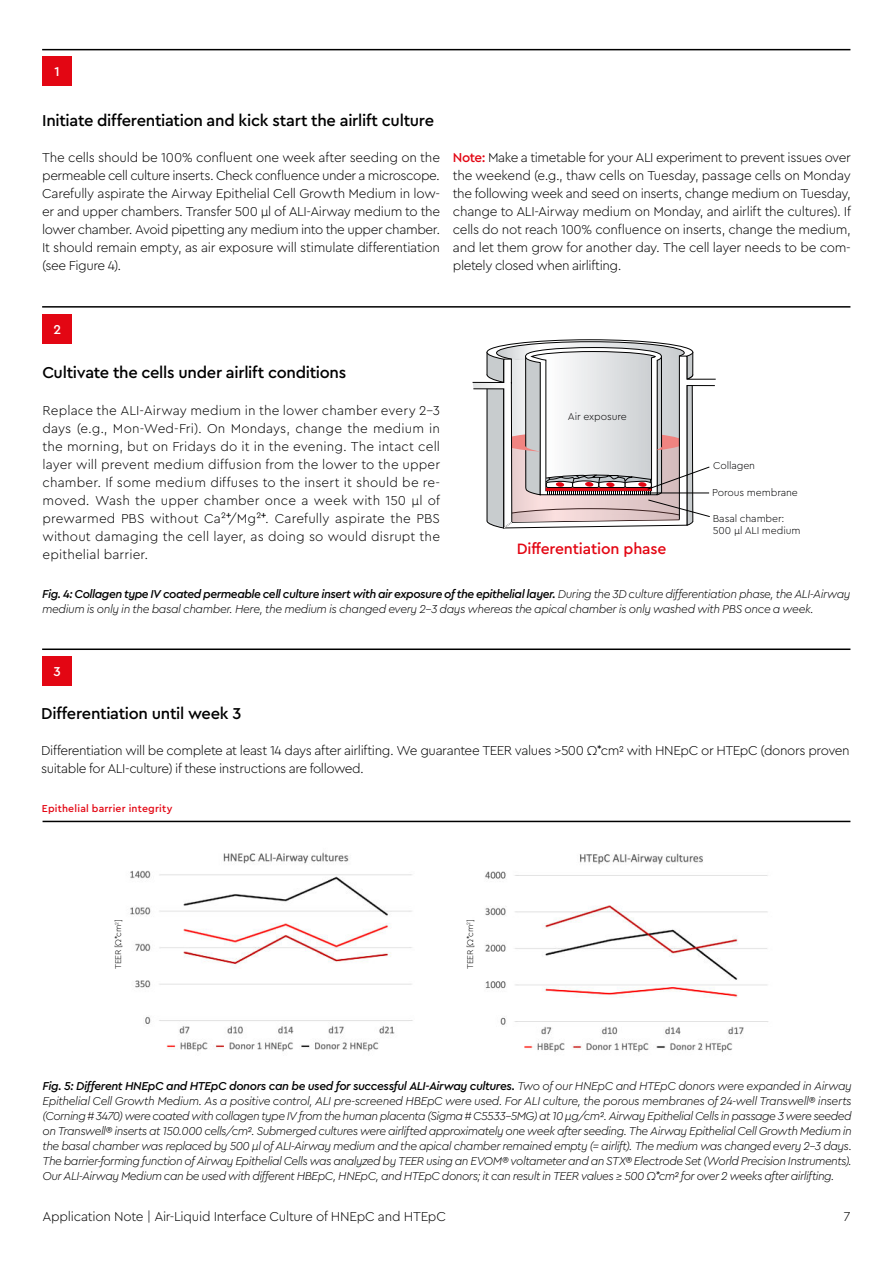
<style>
.page{position:relative;width:893px;height:1263px;background:#fff}
.page>*{position:absolute;margin:0;border:0;box-sizing:border-box;transform-origin:0 0}
.t1{font:500 16.5px "Cera Pro";letter-spacing:-.015em;color:#000}
.t2{font:500 15.75px "Cera Pro";letter-spacing:-.01em;color:#e30613}
.t3{font:300 13.5px/18px "Cera Pro";letter-spacing:-.025em;color:#000;text-align:justify}
.t4{font:500 13.5px "Cera Pro";color:#fff}
.t5{font:italic 300 12px/15px "Cera Pro";letter-spacing:-.035em;color:#000}
.t6{font:300 10.5px/12.6px "Cera Pro";letter-spacing:-.01em;color:#020203}
.t7{font:500 10.5px "Cera Pro";letter-spacing:.02em;color:#e30613}
.t8{font:300 8.7px "Cera Pro";letter-spacing:-.025em;color:#000}
.s1{font-weight:500;color:#e30613}
.s2{font-weight:400}
.s3{font-weight:500}
</style>
<div class="page">
<img style="left:130px;top:852px;width:639px;height:200px">
<div style="left:42px;top:56px;width:30px;height:30px;background:#e30613"></div>
<div style="left:42px;top:656px;width:30px;height:29px;background:#e30613"></div>
<hr style="left:42px;top:49px;width:808px;height:1px;background:#000">
<hr style="left:42px;top:306px;width:808px;height:2px;background:#000">
<hr style="left:42px;top:648px;width:808px;height:2px;background:#000">
<div style="left:42px;top:314px;width:30px;height:29px;background:#e30613"></div>
<svg style="left:472px;top:339px;width:244px;height:190px"></svg>
<hr style="left:43px;top:821px;width:807px;height:1px;background:#000">
<p class="t4" style="left:54px;top:66px;width:7px">1</p>
<p class="t1" style="left:42px;top:113px;width:393px">Initiate differentiation and kick start the airlift culture</p>
<p class="t3" style="left:42px;top:148px;width:399px">The cells should be 100% confluent one week after seeding on the permeable cell culture inserts. Check confluence under a microscope.<br>Carefully aspirate the Airway Epithelial Cell Growth Medium in low&shy;er and upper chambers. Transfer 500 µl of ALI-Airway medium to the lower chamber. Avoid pipetting any medium into the upper chamber.<br>It should remain empty, as air exposure will stimulate differentiation (see Figure 4).</p>
<p class="t3" style="left:453px;top:149px;width:399px"><span class="s1">Note:</span> Make a timetable for your ALI experiment to prevent issues over the weekend (e.g., thaw cells on Tuesday, passage cells on Monday the following week and seed on inserts, change medium on Tuesday, change to ALI-Airway medium on Monday, and airlift the cultures). If cells do not reach 100% confluence on inserts, change the medium, and let them grow for another day. The cell layer needs to be com&shy;pletely closed when airlifting.</p>
<p class="t4" style="left:53px;top:324px;width:9px">2</p>
<p class="t1" style="left:42px;top:366px;width:305px">Cultivate the cells under airlift conditions</p>
<p class="t3" style="left:43px;top:402px;width:399px">Replace the ALI-Airway medium in the lower chamber every 2–3 days (e.g., Mon-Wed-Fri). On Mondays, change the medium in the morning, but on Fridays do it in the evening. The intact cell layer will prevent medium diffusion from the lower to the upper chamber. If some medium diffuses to the insert it should be re&shy;moved. Wash the upper chamber once a week with 150 µl of prewarmed PBS without Ca²<span class="s2">⁺</span>/Mg²<span class="s2">⁺</span>. Carefully aspirate the PBS without damaging the cell layer, as doing so would disrupt the epithelial barrier.</p>
<p class="t5" style="left:42px;top:587px;width:810px"><span class="s3">Fig. 4: Collagen type IV coated permeable cell culture insert with air exposure of the epithelial layer.</span> During the 3D culture differentiation phase, the ALI-Airway medium is only in the basal chamber. Here, the medium is changed every 2-3 days whereas the apical chamber is only washed with PBS once a week.</p>
<p class="t6" style="left:568px;top:411px;width:60px">Air exposure</p>
<p class="t6" style="left:713px;top:460px;width:43px">Collagen</p>
<p class="t6" style="left:712px;top:487px;width:87px">Porous membrane</p>
<p class="t6" style="left:713px;top:512px;width:89px">Basal chamber:<br>500 µl ALI medium</p>
<p class="t2" style="left:517px;top:542px;width:151px">Differentiation phase</p>
<p class="t4" style="left:53px;top:666px;width:9px">3</p>
<p class="t1" style="left:41px;top:707px;width:202px">Differentiation until week 3</p>
<p class="t3" style="left:41px;top:741px;width:810px">Differentiation will be complete at least 14 days after airlifting. We guarantee TEER values &gt;500 Ω*cm2 with HNEpC or HTEpC (donors proven suitable for ALI-culture) if these instructions are followed.</p>
<p class="t7" style="left:42px;top:804px;width:132px">Epithelial barrier integrity</p>
<p class="t8" style="left:113px;top:969px;width:51px;rotate:-90deg">TEER [Ω*cm<sup>2</sup>]</p>
<p class="t8" style="left:464px;top:969px;width:51px;rotate:-90deg">TEER [Ω*cm<sup>2</sup>]</p>
<p class="t5" style="left:43px;top:1079px;width:811px;text-align:justify"><span class="s3">Fig. 5: Different HNEpC and HTEpC donors can be used for successful ALI-Airway cultures.</span> Two of our HNEpC and HTEpC donors were expanded in Airway Epithelial Cell Growth Medium. As a positive control, ALI pre-screened HBEpC were used. For ALI culture, the porous membranes of 24-well Transwell® inserts (Corning # 3470) were coated with collagen type IV from the human placenta (Sigma # C5533-5MG) at 10 µg/cm2. Airway Epithelial Cells in passage 3 were seeded on Transwell® inserts at 150.000 cells/cm2. Submerged cultures were airlifted approximately one week after seeding. The Airway Epithelial Cell Growth Medium in the basal chamber was replaced by 500 µl of ALI-Airway medium and the apical chamber remained empty (= airlift). The medium was changed every 2-3 days.<br>The barrier-forming function of Airway Epithelial Cells was analyzed by TEER using an EVOM® voltameter and an STX® Electrode Set (World Precision Instruments).<br>Our ALI-Airway Medium can be used with different HBEpC, HNEpC, and HTEpC donors; it can result in TEER values ≥ 500 Ω*cm2 for over 2 weeks after airlifting.</p>
<p class="t3" style="left:43px;top:1206px;width:405px">Application Note | Air-Liquid Interface Culture of HNEpC and HTEpC</p>
<p class="t3" style="left:844px;top:1206px;width:8px">7</p>
</div>
